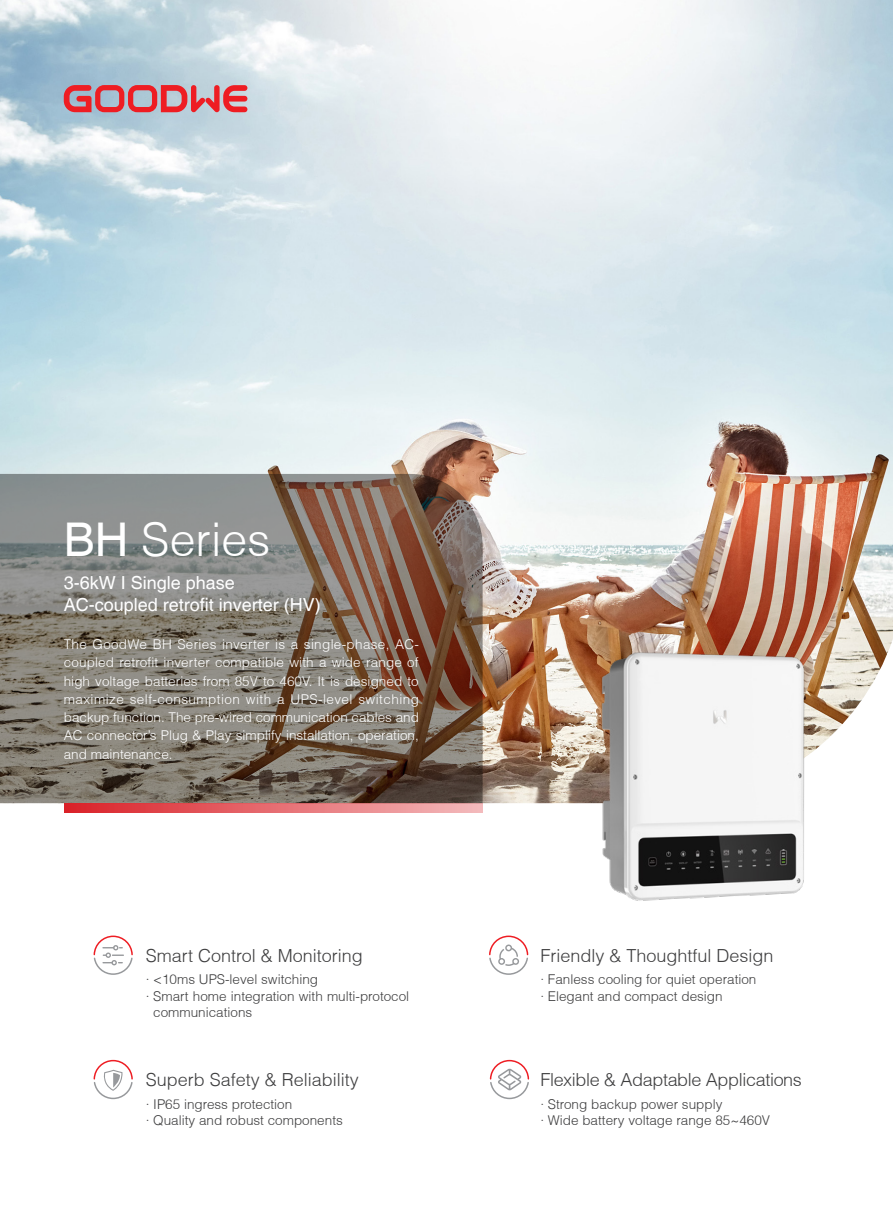
<style>
.page{position:relative;width:893px;height:1212px;background:#fff}
.page>*{position:absolute;margin:0;border:0;box-sizing:border-box;transform-origin:0 0}
.t1{font:300 46.5px "Helvetica";color:#fff}
.t2{font:300 18px "Helvetica";color:#3e3e3f}
.t3{font:18px "Helvetica";color:#fff}
.t4{font:300 18px "Helvetica";letter-spacing:-.02em;color:#3e3e3f}
.t5{font:300 13.5px/18.3px "Helvetica";color:#fff;text-align:justify}
.t6{font:300 13.5px/16.2px "Helvetica";color:#3e3e3f}
.s1{font-weight:400}
</style>
<div class="page">
<img style="left:0;top:0;width:893px;height:803px">
<svg style="left:0;top:474px;width:483px;height:329px;background:#7f746a"></svg>
<svg style="left:64px;top:803px;width:419px;height:9px;background:#e46b70"></svg>
<svg style="left:64px;top:85px;width:183px;height:27px;background:#cf7079"></svg>
<img style="left:593px;top:642px;width:226px;height:259px">
<svg style="left:93px;top:935px;width:40px;height:40px"></svg>
<svg style="left:93px;top:1059px;width:40px;height:41px"></svg>
<svg style="left:489px;top:935px;width:40px;height:40px"></svg>
<svg style="left:489px;top:1059px;width:41px;height:41px"></svg>
<p class="t1" style="left:64px;top:511px;width:208px"><span class="s1">BH</span> Series</p>
<p class="t3" style="left:64px;top:572px;width:173px">3-6kW I Single phase</p>
<p class="t3" style="left:64px;top:595px;width:259px">AC-coupled retrofit inverter (HV)</p>
<p class="t5" style="left:64px;top:635px;width:357px">The GoodWe BH Series inverter is a single-phase, AC&shy;coupled retrofit inverter compatible with a wide range of high voltage batteries from 85V to 460V. It is designed to maximize self-consumption with a UPS-level switching backup function. The pre-wired communication cables and AC connector’s Plug &amp; Play simplify installation, operation, and maintenance.</p>
<p class="t2" style="left:146px;top:944px;width:219px">Smart Control &amp; Monitoring</p>
<p class="t6" style="left:146px;top:971px;width:174px">· &lt;10ms UPS-level switching</p>
<p class="t6" style="left:153px;top:987px;width:258px;text-indent:-8px">· Smart home integration with multi-protocol communications</p>
<p class="t2" style="left:146px;top:1068px;width:215px">Superb Safety &amp; Reliability</p>
<p class="t6" style="left:146px;top:1095px;width:148px">· IP65 ingress protection</p>
<p class="t6" style="left:146px;top:1112px;width:199px">· Quality and robust components</p>
<p class="t2" style="left:540px;top:944px;width:235px">Friendly &amp; Thoughtful Design</p>
<p class="t6" style="left:540px;top:971px;width:218px">· Fanless cooling for quiet operation</p>
<p class="t6" style="left:540px;top:987px;width:184px">· Elegant and compact design</p>
<p class="t4" style="left:540px;top:1068px;width:263px">Flexible &amp; Adaptable Applications</p>
<p class="t6" style="left:540px;top:1095px;width:184px">· Strong backup power supply</p>
<p class="t6" style="left:540px;top:1112px;width:231px">· Wide battery voltage range 85~460V</p>
</div>
